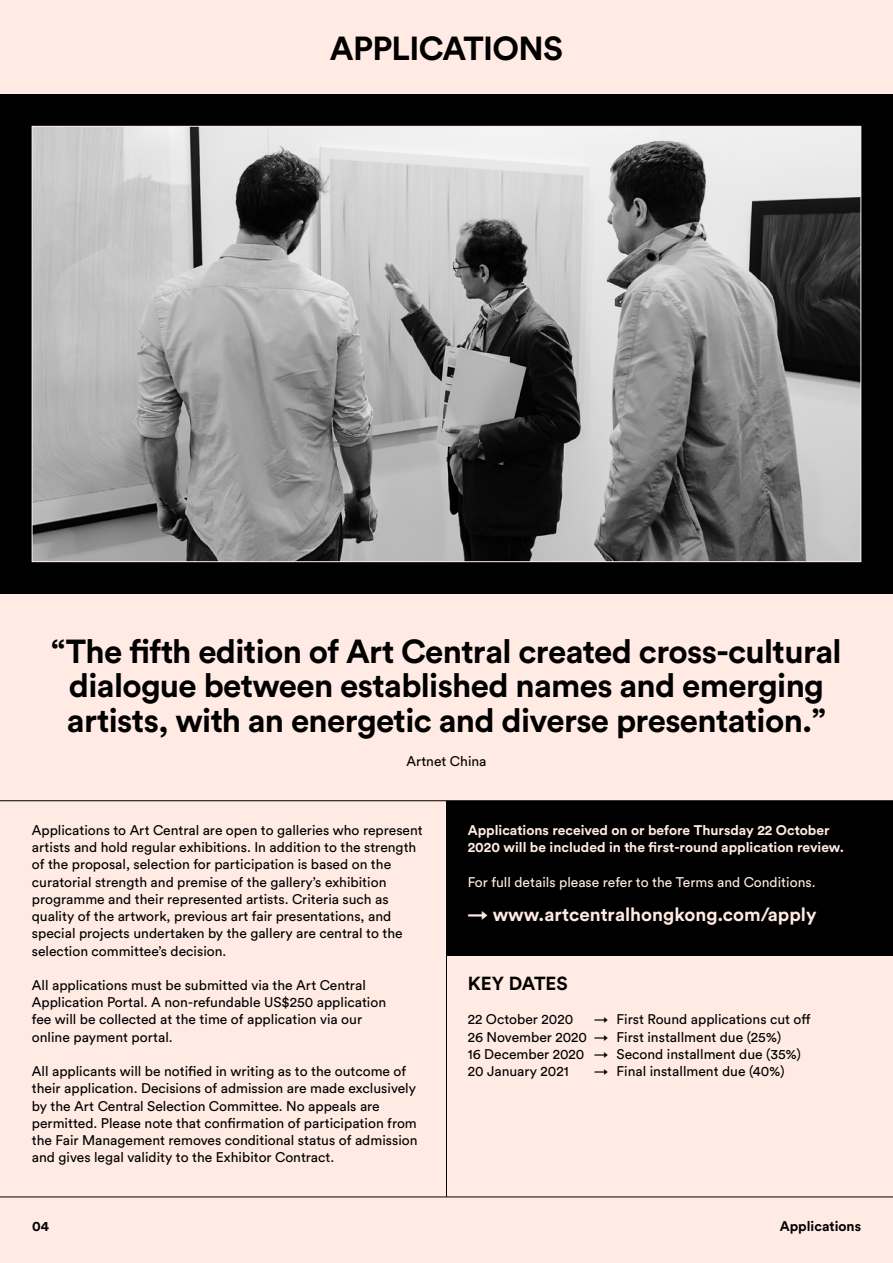
<style>
.page{position:relative;width:893px;height:1263px;background:#ffebe3}
.page>*{position:absolute;margin:0;border:0;box-sizing:border-box;transform-origin:0 0}
.t1{font:700 33px/34.5px "Circular Std";letter-spacing:-.02em;color:#000;text-align:center}
.t2{font:700 18.75px "Circular Std";color:#ffebe3}
.t3{font:700 18.75px "Circular Std";color:#000}
.t4{font:13.8px/17.2px "Circular Std";color:#000}
.t5{font:700 13.8px/17.2px "Circular Std";color:#ffebe3}
.t6{font:13.8px "Circular Std";color:#ffebe3}
.t7{font:700 13.8px "Circular Std";color:#000}
</style>
<div class="page">
<div style="left:446px;top:801px;width:447px;height:154px;background:#000"></div>
<hr style="left:0;top:800px;width:893px;height:1px;background:#000">
<div style="left:0;top:94px;width:893px;height:500px;background:#000"></div>
<img style="left:34px;top:128px;width:825px;height:432px">
<hr style="left:446px;top:801px;width:1px;height:396px;background:#000">
<hr style="left:0;top:1197px;width:893px;height:1px;background:#000">
<h1 class="t1" style="left:330px;top:30px;width:235px">APPLICATIONS</h1>
<h1 class="t1" style="left:51px;top:633px;width:792px">“The fifth edition of Art Central created cross-cultural dialogue between established names and emerging artists, with an energetic and diverse presentation.”</h1>
<p class="t4" style="left:406px;top:752px;width:82px">Artnet China</p>
<p class="t4" style="left:32px;top:821px;width:392px">Applications to Art Central are open to galleries who represent artists and hold regular exhibitions. In addition to the strength of the proposal, selection for participation is based on the curatorial strength and premise of the gallery’s exhibition programme and their represented artists. Criteria such as quality of the artwork, previous art fair presentations, and special projects undertaken by the gallery are central to the selection committee’s decision.</p>
<p class="t4" style="left:32px;top:976px;width:356px">All applications must be submitted via the Art Central Application Portal. A non-refundable US$250 application fee will be collected at the time of application via our online payment portal.</p>
<p class="t4" style="left:32px;top:1062px;width:387px">All applicants will be notified in writing as to the outcome of their application. Decisions of admission are made exclusively by the Art Central Selection Committee. No appeals are permitted. Please note that confirmation of participation from the Fair Management removes conditional status of admission and gives legal validity to the Exhibitor Contract.</p>
<p class="t5" style="left:468px;top:821px;width:378px">Applications received on or before Thursday 22 October<br>2020 will be included in the first-round application review.</p>
<p class="t6" style="left:468px;top:873px;width:349px">For full details please refer to the Terms and Conditions.</p>
<h2 class="t2" style="left:468px;top:902px;width:350px">→ www.artcentralhongkong.com/apply</h2>
<h2 class="t3" style="left:468px;top:971px;width:102px">KEY DATES</h2>
<p class="t4" style="left:468px;top:1011px;width:107px">22 October 2020</p>
<p class="t4" style="left:468px;top:1011px;width:344px;text-indent:126px">→ First Round applications cut off 26 November 2020 → First installment due (25%)<br>16 December 2020 → Second installment due (35%)<br>20 January 2021</p>
<p class="t4" style="left:594px;top:1062px;width:192px">→ Final installment due (40%)</p>
<p class="t7" style="left:32px;top:1217px;width:18px">04</p>
<p class="t7" style="left:780px;top:1217px;width:83px">Applications</p>
</div>
